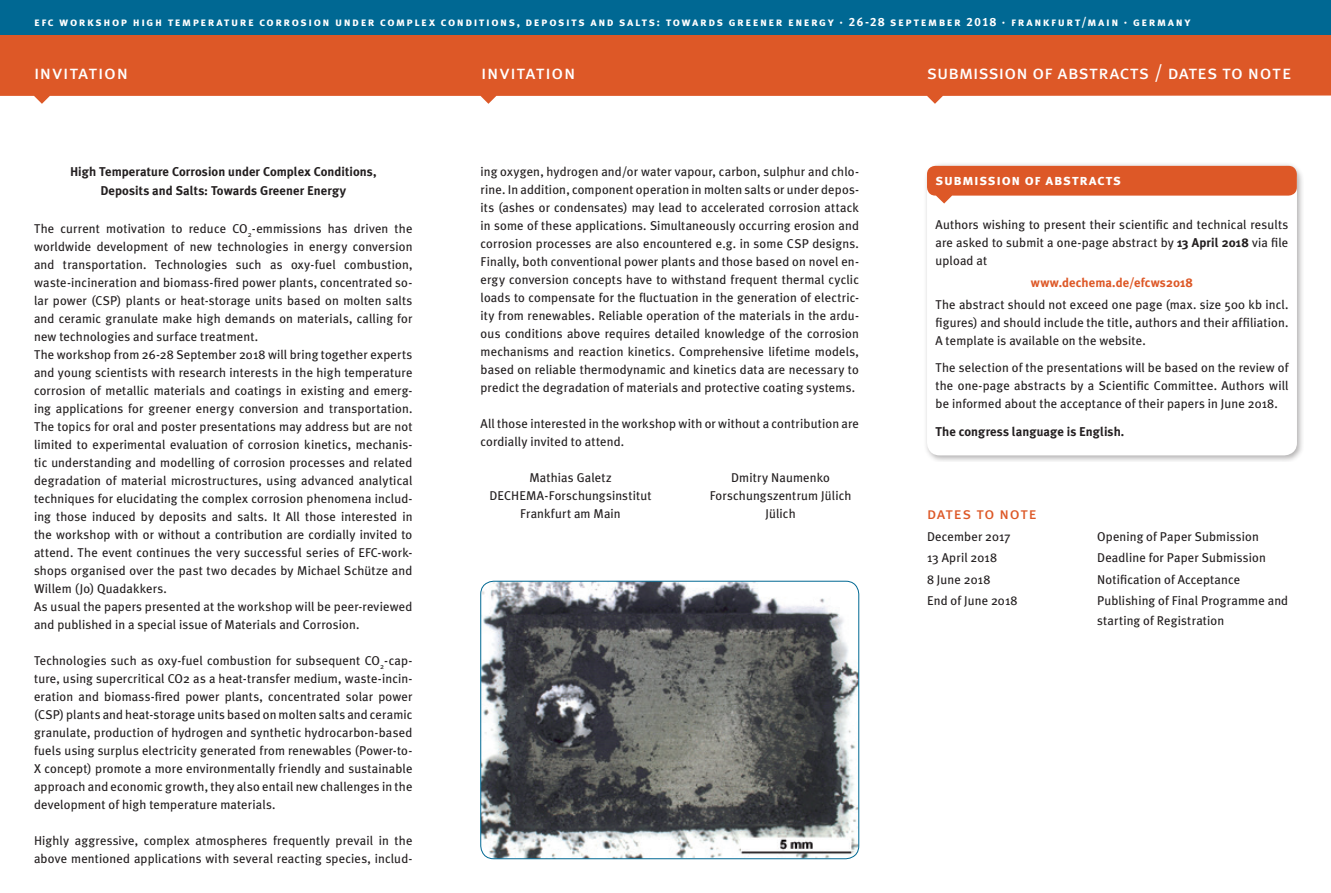
<style>
.page{position:relative;width:1331px;height:893px;background:#fff}
.page>*{position:absolute;margin:0;border:0;box-sizing:border-box;transform-origin:0 0}
.t1{font:19.5px "Meta Plus Book Caps";letter-spacing:.02em;color:#fff}
.t2{font:16.5px "Meta Plus Book Caps";letter-spacing:.04em;color:#dd5827}
.t3{font:15px "Meta Plus Bold Caps";letter-spacing:.045em;color:#fff}
.t4{font:12.75px/18px "Meta Plus";letter-spacing:.01em;color:#231f20;text-align:justify}
.t5{font:700 12.75px/19.5px "Meta Plus";letter-spacing:.005em;color:#231f20;text-align:center}
.t6{font:700 12.75px "Meta Plus";letter-spacing:.005em;color:#dd5827}
.t7{font:12px "Meta Plus Bold Caps";letter-spacing:.125em;color:#fff}
.s1{font-weight:700}
</style>
<div class="page">
<svg style="left:0;top:34px;width:1331px;height:70px;background:#dd6b41"></svg>
<div style="left:0;top:0;width:1331px;height:34px;background:#006893"></div>
<div style="left:923px;top:162px;width:381px;height:300px;background:#231f20;opacity:.35"></div>
<div style="left:927px;top:166px;width:370px;height:289px;background:#fff;border-radius:13px"></div>
<svg style="left:927px;top:166px;width:370px;height:38px"></svg>
<img style="left:481px;top:581px;width:378px;height:278px">
<div style="left:480px;top:581px;width:379px;height:278px;border:1px solid #006893;border-radius:13px"></div>
<p class="t7" style="left:34px;top:15px;width:1158px">efc workshop high temperature corrosion under complex conditions, deposits and salts: towards greener energy · 26-28 september 2018 · frankfurt/main · germany</p>
<h1 class="t1" style="left:34px;top:61px;width:96px">invitation</h1>
<h1 class="t1" style="left:481px;top:61px;width:96px">invitation</h1>
<p class="t5" style="left:70px;top:162px;width:308px">High Temperature Corrosion under Complex Conditions,<br>Deposits and Salts: Towards Greener Energy</p>
<p class="t4" style="left:34px;top:219px;width:380px;text-align:left">The current motivation to reduce CO<sub>2</sub>-emmissions has driven the worldwide development of new technologies in energy conversion and transportation. Technologies such as oxy-fuel combustion, waste-incineration and biomass-fired power plants, concentrated so&shy;lar power (CSP) plants or heat-storage units based on molten salts and ceramic granulate make high demands on materials, calling for new technologies and surface treatment.<br>The workshop from 26-28 September 2018 will bring together experts and young scientists with research interests in the high temperature corrosion of metallic materials and coatings in existing and emerg&shy;ing applications for greener energy conversion and transportation.<br>The topics for oral and poster presentations may address but are not limited to experimental evaluation of corrosion kinetics, mechanis&shy;tic understanding and modelling of corrosion processes and related degradation of material microstructures, using advanced analytical techniques for elucidating the complex corrosion phenomena includ&shy;ing those induced by deposits and salts. It All those interested in the workshop with or without a contribution are cordially invited to attend. The event continues the very successful series of EFC-work&shy;shops organised over the past two decades by Michael Schütze and Willem (Jo) Quadakkers.<br>As usual the papers presented at the workshop will be peer-reviewed and published in a special issue of Materials and Corrosion.</p>
<p class="t4" style="left:34px;top:651px;width:380px">Technologies such as oxy-fuel combustion for subsequent CO<sub>2</sub>-cap&shy;ture, using supercritical CO2 as a heat-transfer medium, waste-incin&shy;eration and biomass-fired power plants, concentrated solar power (CSP) plants and heat-storage units based on molten salts and ceramic granulate, production of hydrogen and synthetic hydrocarbon-based fuels using surplus electricity generated from renewables (Power-to-X concept) promote a more environmentally friendly and sustainable approach and economic growth, they also entail new challenges in the development of high temperature materials.</p>
<p class="t4" style="left:34px;top:831px;width:380px">Highly aggressive, complex atmospheres frequently prevail in the above mentioned applications with several reacting species, includ-</p>
<p class="t4" style="left:480px;top:162px;width:380px">ing oxygen, hydrogen and/or water vapour, carbon, sulphur and chlo&shy;rine. In addition, component operation in molten salts or under depos&shy;its (ashes or condensates) may lead to accelerated corrosion attack in some of these applications. Simultaneously occurring erosion and corrosion processes are also encountered e.g. in some CSP designs.<br>Finally, both conventional power plants and those based on novel en&shy;ergy conversion concepts have to withstand frequent thermal cyclic loads to compensate for the fluctuation in the generation of electric&shy;ity from renewables. Reliable operation of the materials in the ardu&shy;ous conditions above requires detailed knowledge of the corrosion mechanisms and reaction kinetics. Comprehensive lifetime models, based on reliable thermodynamic and kinetics data are necessary to predict the degradation of materials and protective coating systems.</p>
<p class="t4" style="left:480px;top:414px;width:380px">All those interested in the workshop with or without a contribution are cordially invited to attend.</p>
<p class="t4" style="left:529px;top:468px;width:84px">Mathias Galetz</p>
<p class="t4" style="left:731px;top:468px;width:100px">Dmitry Naumenko</p>
<p class="t4" style="left:489px;top:486px;width:164px">DECHEMA-Forschungsinstitut</p>
<p class="t4" style="left:710px;top:486px;width:143px">Forschungszentrum Jülich</p>
<p class="t4" style="left:520px;top:504px;width:102px">Frankfurt am Main</p>
<p class="t4" style="left:765px;top:504px;width:32px">Jülich</p>
<h1 class="t1" style="left:927px;top:61px;width:366px">submission of abstracts / dates to note</h1>
<p class="t3" style="left:935px;top:171px;width:187px">submission of abstracts</p>
<p class="t4" style="left:935px;top:215px;width:354px">Authors wishing to present their scientific and technical results are asked to submit a one-page abstract by <span class="s1">13 April 2018</span> via file upload at</p>
<p class="t6" style="left:1031px;top:275px;width:164px">www.dechema.de/efcws2018</p>
<p class="t4" style="left:935px;top:296px;width:354px">The abstract should not exceed one page (max. size 500 kb incl. figures) and should include the title, authors and their affiliation.<br>A template is available on the website.</p>
<p class="t4" style="left:935px;top:358px;width:354px">The selection of the presentations will be based on the review of the one-page abstracts by a Scientific Committee. Authors will be informed about the acceptance of their papers in June 2018.</p>
<p class="t5" style="left:935px;top:421px;width:190px">The congress language is English.</p>
<p class="t2" style="left:927px;top:504px;width:111px">dates to note</p>
<p class="t4" style="left:927px;top:527px;width:85px">December 2017</p>
<p class="t4" style="left:1097px;top:527px;width:163px">Opening of Paper Submission</p>
<p class="t4" style="left:927px;top:549px;width:72px">13 April 2018</p>
<p class="t4" style="left:1097px;top:549px;width:170px">Deadline for Paper Submission</p>
<p class="t4" style="left:927px;top:570px;width:65px">8 June 2018</p>
<p class="t4" style="left:1097px;top:570px;width:145px">Notification of Acceptance</p>
<p class="t4" style="left:927px;top:592px;width:92px">End of June 2018</p>
<p class="t4" style="left:1097px;top:591px;width:193px;line-height:19.5px">Publishing of Final Programme and starting of Registration</p>
</div>
